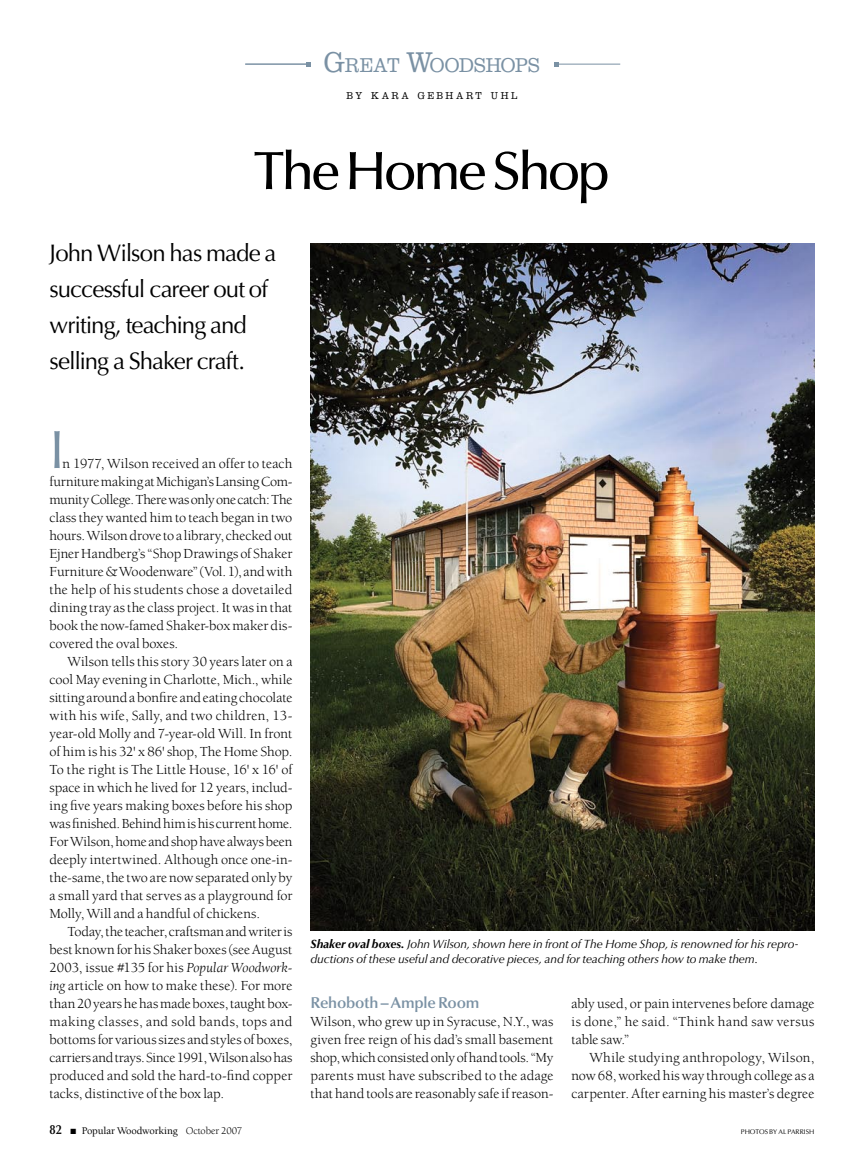
<style>
.page{position:relative;width:864px;height:1161px;background:#fff}
.page>*{position:absolute;margin:0;border:0;box-sizing:border-box;transform-origin:0 0}
.PW___column_head{font:500 54px "Optima LT Std";letter-spacing:-.065em;color:#000}
.AM___body_first_para{font:54px "Optima";color:#7a91a4}
.PW___column_deck{font:24px/36px "Optima LT Std";letter-spacing:-.04em;color:#000}
.PW___column_title{font:300 20.85px "Clarendon LT Std";color:#7a91a4;scale:.91 1}
.AM___subhead{font:600 15.75px "Optima LT Std";letter-spacing:-.015em;color:#7a91a4}
.AM___body_indented{font:14.25px/18px "Berkeley Std";color:#000;text-align:justify}
.AM___body_first_para-2{font:14.25px/18px "Berkeley Std";letter-spacing:-.005em;color:#000;text-align:justify}
.AM___body_no_indent{font:14.25px/18px "Berkeley Std";letter-spacing:.01em;color:#000;text-align:justify}
.PW___caption{font:italic 12px/15px "Optima LT Std";letter-spacing:-.01em;color:#000}
.t1{font:500 10.5px "Berkeley Std";letter-spacing:-.01em;color:#000}
.t2{font:300 10.35px "Clarendon LT Std";letter-spacing:.275em;color:#000;scale:.91 1}
.PW___photo_art_credi{font:6.75px "Optima LT Std";letter-spacing:.005em;color:#000}
.s1{font-size:29.7px}
.s2{font-style:italic}
.s3{font-weight:700}
.s4{font-family:"Optima LT Std";font-weight:600;font-size:13.2px}
.s5{font-weight:400}
</style>
<div class="page">
<hr style="left:556px;top:64px;width:64px;height:1px;background:#7a91a4">
<svg style="left:554px;top:62px;width:5px;height:4px"></svg>
<hr style="left:245px;top:64px;width:64px;height:1px;background:#7a91a4">
<svg style="left:307px;top:62px;width:4px;height:4px"></svg>
<img style="left:310px;top:243px;width:504px;height:687px">
<p class="PW___column_title" style="left:324px;top:53px;width:238px"><span class="s1">G</span>REAT <span class="s1">W</span>OODSHOPS</p>
<p class="t2" style="left:346px;top:90px;width:190px">BY KARA GEBHART UHL</p>
<p class="PW___column_head" style="left:254px;top:141px;width:357px">The Home Shop</p>
<p class="PW___column_deck" style="left:50px;top:235px;width:229px">John Wilson has made a successful career out of writing, teaching and selling a Shaker craft.</p>
<p class="AM___body_first_para" style="left:50px;top:418px;width:17px">I</p>
<p class="AM___body_first_para-2" style="left:50px;top:455px;width:245px;text-indent:13px">n 1977, Wilson received an offer to teach furniture making at Michigan’s Lansing Com&shy;munity College. There was only one catch: The class they wanted him to teach began in two hours. Wilson drove to a library, checked out Ejner Handberg’s “Shop Drawings of Shaker Furniture &amp; Woodenware” (Vol. 1), and with the help of his students chose a dovetailed dining tray as the class project. It was in that book the now-famed Shaker-box maker dis&shy;covered the oval boxes.</p>
<p class="AM___body_indented" style="left:50px;top:653px;width:245px;text-indent:18px">Wilson tells this story 30 years later on a cool May evening in Charlotte, Mich., while sitting around a bonfire and eating chocolate with his wife, Sally, and two children, 13- year-old Molly and 7-year-old Will. In front of him is his 32' x 86' shop, The Home Shop.<br>To the right is The Little House, 16' x 16' of space in which he lived for 12 years, includ&shy;ing five years making boxes before his shop was finished. Behind him is his current home.<br>For Wilson, home and shop have always been deeply intertwined. Although once one-in&shy;the-same, the two are now separated only by a small yard that serves as a playground for Molly, Will and a handful of chickens.</p>
<p class="AM___body_indented" style="left:50px;top:923px;width:245px;text-indent:18px">Today, the teacher, craftsman and writer is best known for his Shaker boxes (see August 2003, issue #135 for his <span class="s2">Popular Woodwork&shy;ing</span> article on how to make these). For more than 20 years he has made boxes, taught box&shy;making classes, and sold bands, tops and bottoms for various sizes and styles of boxes, carriers and trays. Since 1991, Wilson also has produced and sold the hard-to-find copper tacks, distinctive of the box lap.</p>
<p class="PW___caption" style="left:310px;top:936px;width:489px"><span class="s3">Shaker oval boxes.</span> John Wilson, shown here in front of The Home Shop, is renowned for his repro&shy;ductions of these useful and decorative pieces, and for teaching others how to make them.</p>
<p class="AM___subhead" style="left:310px;top:994px;width:170px">Rehoboth – Ample Room</p>
<p class="AM___body_no_indent" style="left:310px;top:1013px;width:245px">Wilson, who grew up in Syracuse, N.Y., was given free reign of his dad’s small basement shop, which consisted only of hand tools. “My parents must have subscribed to the adage that hand tools are reasonably safe if reason-</p>
<p class="AM___body_no_indent" style="left:572px;top:995px;width:245px">ably used, or pain intervenes before damage is done,” he said. “Think hand saw versus table saw.”</p>
<p class="AM___body_indented" style="left:572px;top:1049px;width:244px;text-indent:18px">While studying anthropology, Wilson, now 68, worked his way through college as a carpenter. After earning his master’s degree</p>
<p class="t1" style="left:50px;top:1125px;width:194px"><span class="s4">82</span> ■ Popular Woodworking <span class="s5">October 2007</span></p>
<p class="PW___photo_art_credi" style="left:741px;top:1128px;width:75px">photos by al parrish</p>
</div>
